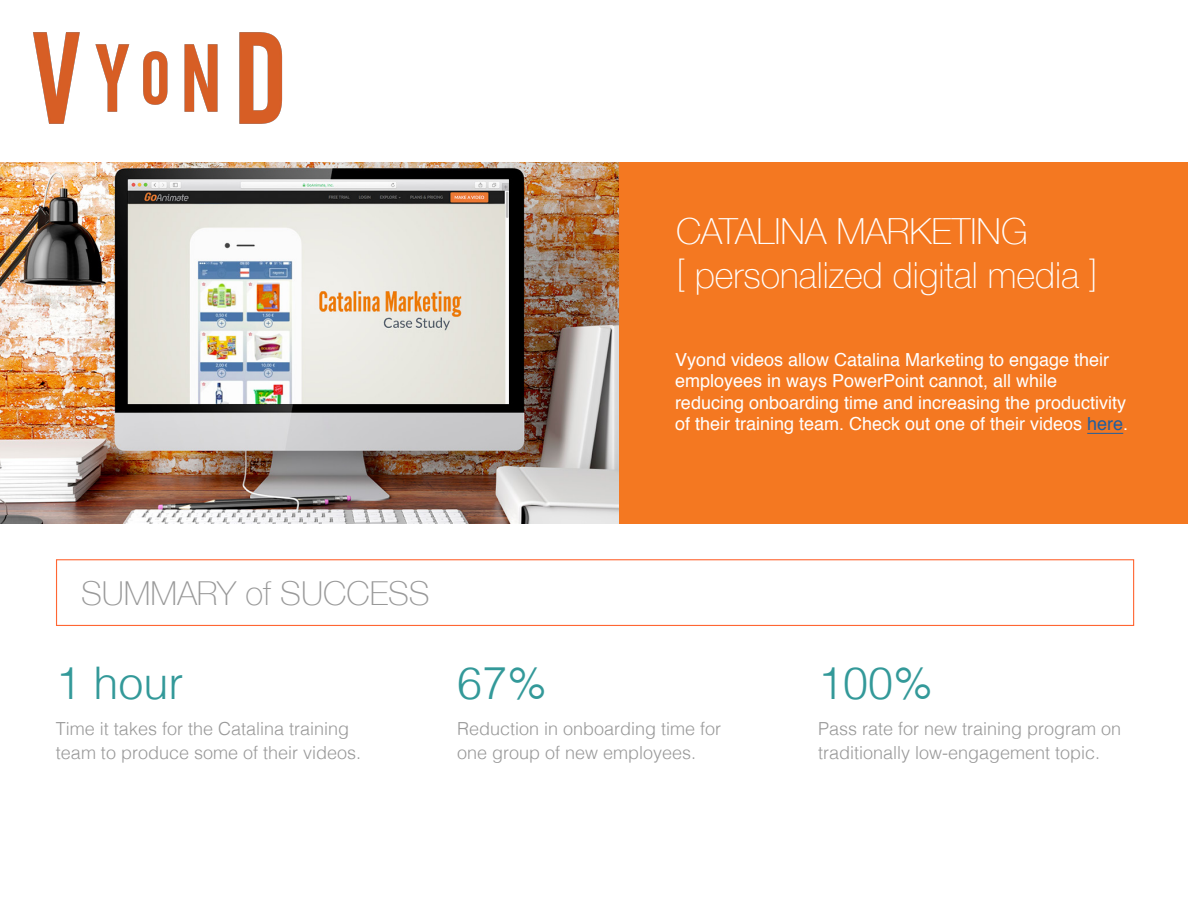
<style>
.page{position:relative;width:1188px;height:918px;background:#fff}
.page>*{position:absolute;margin:0;border:0;box-sizing:border-box;transform-origin:0 0}
.t1{font:300 45px "Helvetica";color:#399}
.t2{font:100 36px/43.2px "Helvetica Neue";color:#fff}
.t3{font:100 33px "Helvetica Neue";color:#999}
.t4{font:18px/21.6px "Helvetica";color:#fff}
.t5{font:300 18px/24px "Helvetica";color:#999}
.s1{color:#215e9e}
</style>
<div class="page">
<img style="left:0;top:162px;width:620px;height:362px">
<div style="left:620px;top:162px;width:568px;height:362px;background:#f47821"></div>
<hr style="left:1087px;top:433px;width:36px;height:1px;background:#215e9e">
<div style="left:56px;top:559px;width:1078px;height:67px;border:1px solid #f63"></div>
<img style="left:33px;top:32px;width:250px;height:92px">
<h2 class="t2" style="left:676px;top:208px;width:423px">CATALINA MARKETING<br>[ personalized digital media ]</h2>
<p class="t4" style="left:675px;top:349px;width:455px">Vyond videos allow Catalina Marketing to engage their employees in ways PowerPoint cannot, all while reducing onboarding time and increasing the productivity of their training team. Check out one of their videos <span class="s1">here</span>.</p>
<h3 class="t3" style="left:81px;top:568px;width:350px">SUMMARY of SUCCESS</h3>
<h1 class="t1" style="left:56px;top:644px;width:129px">1 hour</h1>
<p class="t5" style="left:56px;top:715px;width:307px">Time it takes for the Catalina training team to produce some of their videos.</p>
<h1 class="t1" style="left:457px;top:645px;width:92px">67%</h1>
<p class="t5" style="left:457px;top:716px;width:266px">Reduction in onboarding time for one group of new employees.</p>
<h1 class="t1" style="left:818px;top:644px;width:117px">100%</h1>
<p class="t5" style="left:818px;top:715px;width:305px">Pass rate for new training program on traditionally low-engagement topic.</p>
</div>
